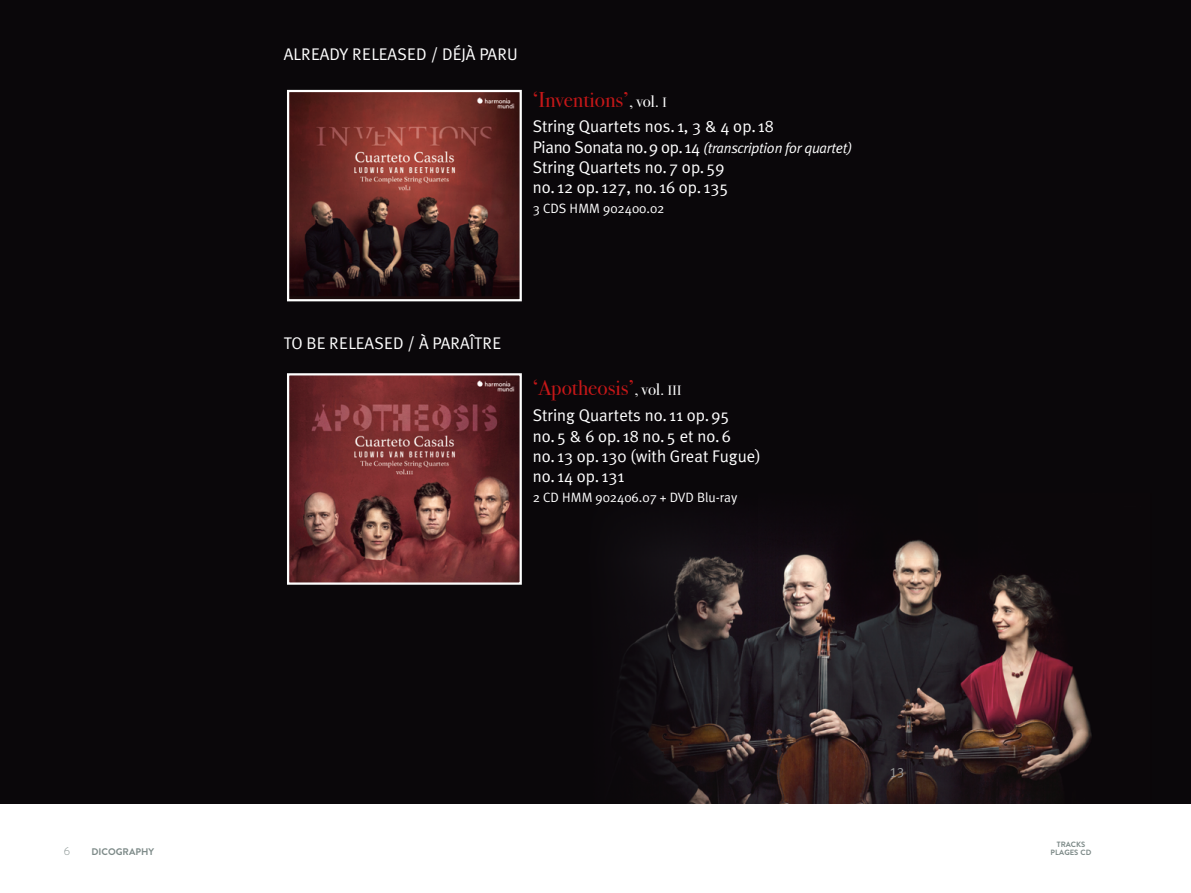
<style>
.page{position:relative;width:1191px;height:893px;background:#fff}
.page>*{position:absolute;margin:0;border:0;box-sizing:border-box;transform-origin:0 0}
.t1{font:21.3px "Bodoni Svty Two ITCTT";color:#c51718}
.t2{font:16.8px/20.2px "Meta Plus Normal";color:#fff}
.t3{font:italic 14.7px "Meta Plus Normal";letter-spacing:-.02em;color:#fff}
.t4{font:13.5px "Meta Plus Normal";color:#fff}
.t5{font:13.5px "Meta Plus Normal Caps";color:#9c9d9d}
.t6{font:300 11.25px "Brandon Grotesque";color:#7d8a88}
.t7{font:9.6px "Brandon Grotesque Bold SC800";color:#7d8a88}
.t8{font:7.65px "Brandon Grotesque Bold SC800";color:#7d8a88}
.s1{font-size:16.8px;color:#fff}
.s2{font-family:"Bodoni Svty Two ITCTT Book SC800";font-size:13.5px;color:#fff}
.s3{font-style:normal;font-size:16.8px}
</style>
<div class="page">
<div style="left:187px;top:0;width:1004px;height:804px;background:#0a070a"></div>
<img style="left:758px;top:559px;width:334px;height:244px">
<div style="left:0;top:0;width:758px;height:804px;background:#0a070a"></div>
<img style="left:290px;top:93px;width:229px;height:205px">
<div style="left:287px;top:90px;width:235px;height:211px;border:2px solid #fff"></div>
<img style="left:290px;top:376px;width:229px;height:206px">
<div style="left:287px;top:373px;width:235px;height:212px;border:2px solid #fff"></div>
<p class="t2" style="left:284px;top:44px;width:235px">ALREADY RELEASED / DÉJÀ PARU</p>
<p class="t1" style="left:533px;top:82px;width:135px">‘Inventions’<span class="s1">, vol.</span> <span class="s2">i</span></p>
<p class="t2" style="left:533px;top:116px;width:243px">String Quartets nos. 1, 3 &amp; 4 op. 18</p>
<p class="t3" style="left:533px;top:139px;width:321px"><span class="s3">Piano Sonata no.9 op.14</span> (transcription for quartet)</p>
<p class="t2" style="left:533px;top:157px;width:197px">String Quartets no.7 op.59 no. 12 op. 127, no. 16 op. 135</p>
<p class="t4" style="left:533px;top:201px;width:133px">3 CDS HMM 902400.02</p>
<p class="t2" style="left:284px;top:332px;width:219px">TO BE RELEASED / À PARAÎTRE</p>
<p class="t1" style="left:533px;top:370px;width:150px">‘Apotheosis’<span class="s1">, vol.</span> <span class="s2">iii</span></p>
<p class="t2" style="left:533px;top:405px;width:230px">String Quartets no. 11 op.95 no.5 &amp; 6 op.18 no.5 et no.6<br>no. 13 op. 130 (with Great Fugue) no. 14 op. 131</p>
<p class="t4" style="left:533px;top:490px;width:206px">2 CD HMM 902406.07 + DVD Blu-ray</p>
<p class="t5" style="left:889px;top:765px;width:16px">13</p>
<p class="t6" style="left:64px;top:844px;width:8px">6</p>
<p class="t8" style="left:1056px;top:839px;width:30px">TRACKS</p>
<p class="t7" style="left:91px;top:845px;width:64px">DICOGRAPHY</p>
<p class="t8" style="left:1050px;top:847px;width:42px">PLAGES CD</p>
</div>
